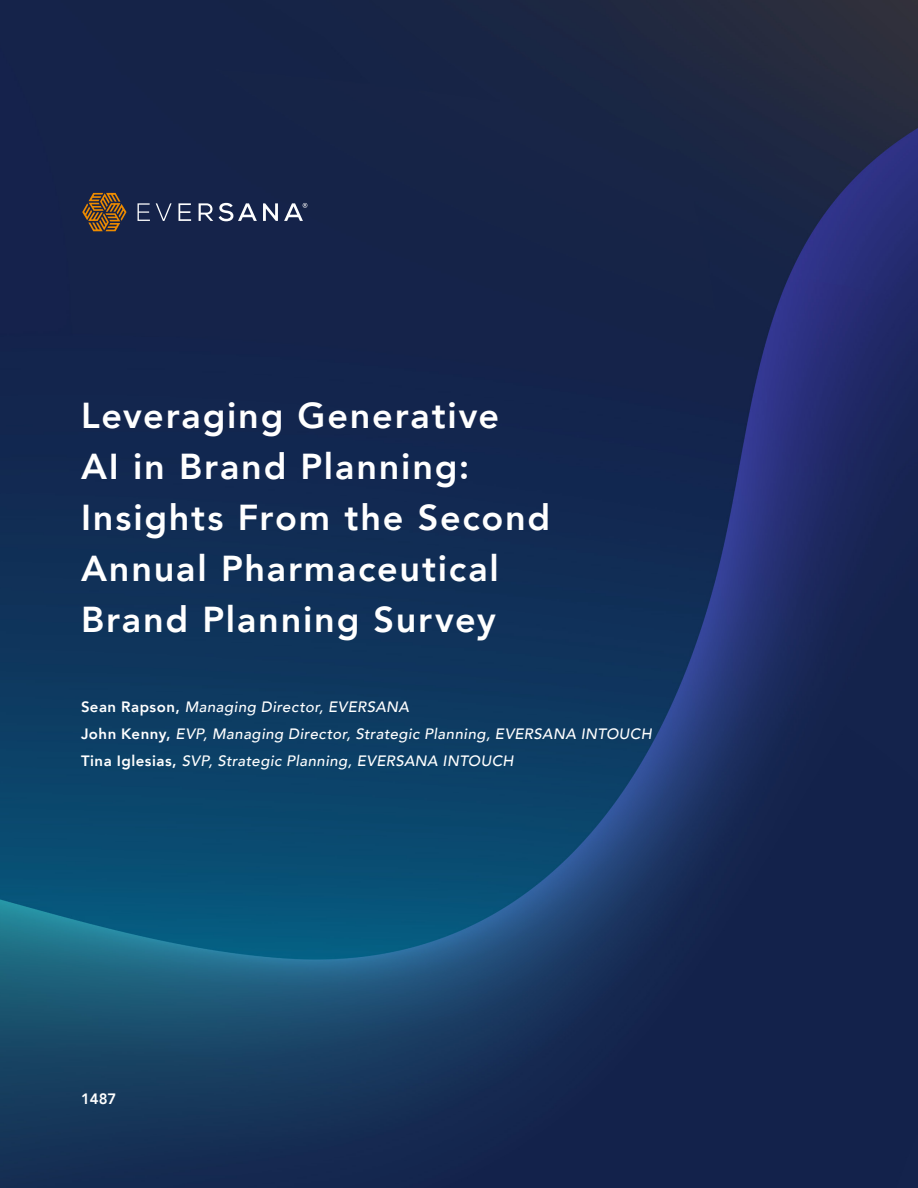
<style>
.page{position:relative;width:918px;height:1188px;background:#fff}
.page>*{position:absolute;margin:0;border:0;box-sizing:border-box;transform-origin:0 0}
.Headline{font:800 36px/51px "Avenir";letter-spacing:.05em;color:#fff}
.Headline-2{font:italic 500 15px/27px "Avenir";letter-spacing:.03em;color:#fff}
.t1{font:800 15px "Avenir";color:#fff}
.s1{font-weight:800;font-style:normal}
</style>
<div class="page">
<img style="left:0;top:0;width:918px;height:1188px">
<svg style="left:138px;top:203px;width:12px;height:18px"></svg>
<svg style="left:156px;top:203px;width:16px;height:18px"></svg>
<svg style="left:179px;top:203px;width:12px;height:18px"></svg>
<svg style="left:199px;top:203px;width:14px;height:18px"></svg>
<svg style="left:219px;top:203px;width:38px;height:18px"></svg>
<svg style="left:263px;top:203px;width:15px;height:18px"></svg>
<svg style="left:82px;top:193px;width:45px;height:38px"></svg>
<svg style="left:284px;top:203px;width:23px;height:18px"></svg>
<p class="Headline" style="left:81px;top:390px;width:471px">Leveraging Generative<br>AI in Brand Planning:<br>Insights From the Second<br>Annual Pharmaceutical<br>Brand Planning Survey</p>
<p class="Headline-2" style="left:81px;top:693px;width:572px"><span class="s1">Sean Rapson,</span> Managing Director, EVERSANA<br><span class="s1">John Kenny,</span> EVP, Managing Director, Strategic Planning, EVERSANA INTOUCH<br><span class="s1">Tina Iglesias,</span> SVP, Strategic Planning, EVERSANA INTOUCH</p>
<p class="t1" style="left:81px;top:1087px;width:37px">1487</p>
</div>
